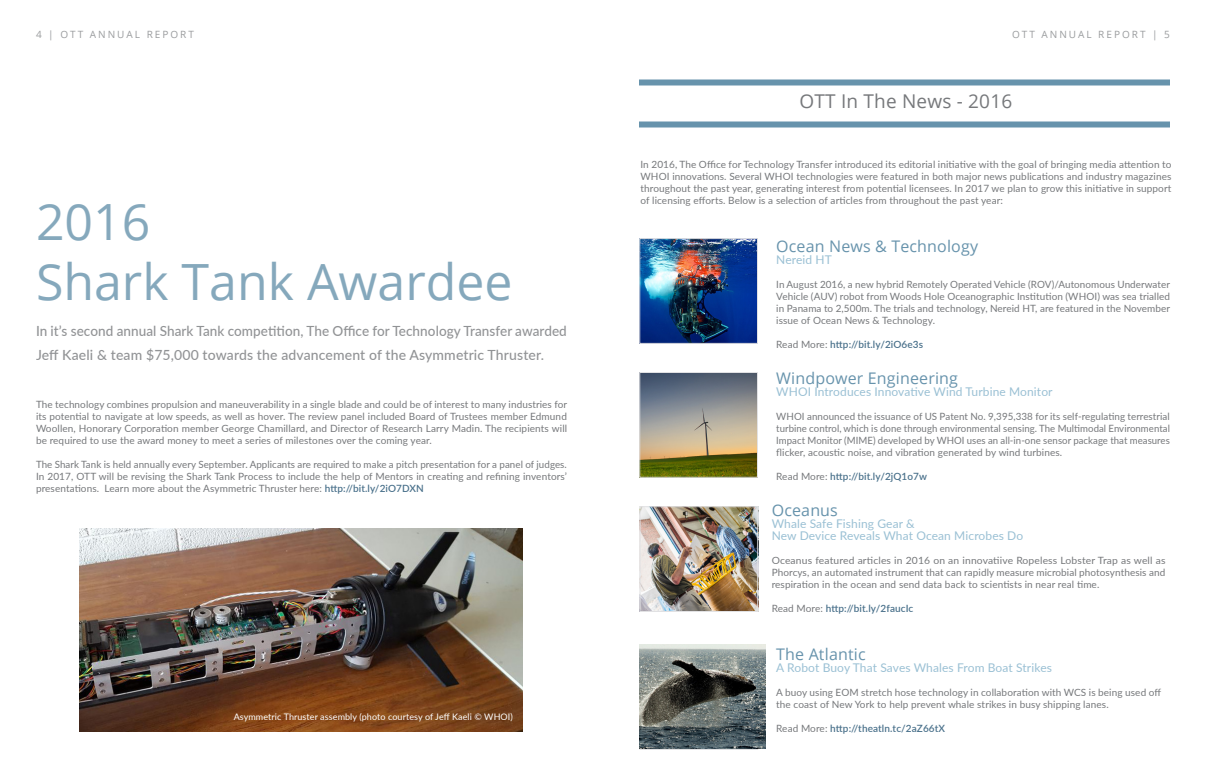
<style>
.page{position:relative;width:1206px;height:783px;background:#fff}
.page>*{position:absolute;margin:0;border:0;box-sizing:border-box;transform-origin:0 0}
.t1{font:50px/60px "Open Sans";color:#6793ac}
.Georgia_bold_italic{font:19px "Open Sans";letter-spacing:.01em;color:#76787b}
.t2{font:16px "Open Sans";letter-spacing:.01em;color:#6793ac}
.t3{font:500 14px/24px "Lato";letter-spacing:.005em;color:#76787b}
.t4{font:12px "Lato";letter-spacing:.01em;color:#9ac0d4}
.t5{font:10px/12px "Lato";letter-spacing:.01em;color:#76787b;text-align:justify}
.t6{font:600 10px "Lato";letter-spacing:.01em;color:#4a718b}
.Header_Master_page{font:10px "Open Sans";letter-spacing:.2em;color:#9a9c9e}
.t7{font:9px "Lato";letter-spacing:.01em;color:#fff}
.s1{font-weight:600;color:#4a718b}
.s2{font-weight:400;color:#76787b}
</style>
<div class="page">
<img style="left:642px;top:508px;width:114px;height:102px">
<div style="left:640px;top:506px;width:118px;height:106px;border:1px solid #e1e1e3"></div>
<img style="left:639px;top:644px;width:126px;height:105px">
<img style="left:641px;top:374px;width:115px;height:102px">
<div style="left:639px;top:372px;width:119px;height:106px;border:1px solid #e1e1e3"></div>
<img style="left:641px;top:240px;width:115px;height:102px">
<div style="left:639px;top:238px;width:119px;height:106px;border:1px solid #e1e1e3"></div>
<img style="left:79px;top:528px;width:443px;height:204px">
<div style="left:639px;top:80px;width:531px;height:6px;background:#6793ac"></div>
<div style="left:639px;top:122px;width:531px;height:6px;background:#6793ac"></div>
<p class="Header_Master_page" style="left:36px;top:27px;width:159px">4 | OTT ANNUAL REPORT</p>
<p class="Header_Master_page" style="left:1012px;top:27px;width:159px">OTT ANNUAL REPORT | 5</p>
<h1 class="t1" style="left:36px;top:191px;width:478px">2016<br>Shark Tank Awardee</h1>
<h3 class="t3" style="left:36px;top:318px;width:532px">In it’s second annual Shark Tank competition, The Office for Technology Transfer awarded<br>Jeff Kaeli &amp; team $75,000 towards the advancement of the Asymmetric Thruster.</h3>
<p class="t5" style="left:36px;top:398px;width:533px">The technology combines propulsion and maneuverability in a single blade and could be of interest to many industries for its potential to navigate at low speeds, as well as hover. The review panel included Board of Trustees member Edmund Woollen, Honorary Corporation member George Chamillard, and Director of Research Larry Madin. The recipients will be required to use the award money to meet a series of milestones over the coming year.</p>
<p class="t5" style="left:36px;top:458px;width:533px">The Shark Tank is held annually every September. Applicants are required to make a pitch presentation for a panel of judges.<br>In 2017, OTT will be revising the Shark Tank Process to include the help of Mentors in creating and refining inventors’ presentations. Learn more about the Asymmetric Thruster here: <span class="s1">http://bit.ly/2iO7DXN</span></p>
<p class="t7" style="left:234px;top:710px;width:281px">Asymmetric Thruster assembly (photo courtesy of Jeff Kaeli © WHOI)</p>
<p class="Georgia_bold_italic" style="left:800px;top:88px;width:214px">OTT In The News - 2016</p>
<p class="t5" style="left:640px;top:158px;width:532px">In 2016, The Office for Technology Transfer introduced its editorial initiative with the goal of bringing media attention to WHOI innovations. Several WHOI technologies were featured in both major news publications and industry magazines throughout the past year, generating interest from potential licensees. In 2017 we plan to grow this initiative in support of licensing efforts. Below is a selection of articles from throughout the past year:</p>
<p class="t2" style="left:776px;top:235px;width:203px">Ocean News &amp; Technology</p>
<p class="t4" style="left:776px;top:251px;width:57px">Nereid HT</p>
<p class="t5" style="left:776px;top:278px;width:395px">In August 2016, a new hybrid Remotely Operated Vehicle (ROV)/Autonomous Underwater Vehicle (AUV) robot from Woods Hole Oceanographic Institution (WHOI) was sea trialled in Panama to 2,500m. The trials and technology, Nereid HT, are featured in the November issue of Ocean News &amp; Technology.</p>
<p class="t6" style="left:776px;top:337px;width:148px"><span class="s2">Read More:</span> http://bit.ly/2iO6e3s</p>
<p class="t2" style="left:776px;top:367px;width:183px">Windpower Engineering</p>
<p class="t4" style="left:776px;top:383px;width:278px">WHOI Introduces Innovative Wind Turbine Monitor</p>
<p class="t5" style="left:776px;top:410px;width:395px">WHOI announced the issuance of US Patent No. 9,395,338 for its self-regulating terrestrial turbine control, which is done through environmental sensing. The Multimodal Environmental Impact Monitor (MIME) developed by WHOI uses an all-in-one sensor package that measures flicker, acoustic noise, and vibration generated by wind turbines.</p>
<p class="t6" style="left:776px;top:469px;width:152px"><span class="s2">Read More:</span> http://bit.ly/2jQ1o7w</p>
<p class="t2" style="left:772px;top:499px;width:68px">Oceanus</p>
<p class="t4" style="left:772px;top:515px;width:145px">Whale Safe Fishing Gear &amp;</p>
<p class="t4" style="left:772px;top:527px;width:253px">New Device Reveals What Ocean Microbes Do</p>
<p class="t5" style="left:772px;top:554px;width:395px">Oceanus featured articles in 2016 on an innovatiive Ropeless Lobster Trap as well as Phorcys, an automated instrument that can rapidly measure microbial photosynthesis and respiration in the ocean and send data back to scientists in near real time.</p>
<p class="t6" style="left:772px;top:601px;width:143px"><span class="s2">Read More:</span> http://bit.ly/2faucIc</p>
<p class="t2" style="left:776px;top:643px;width:91px">The Atlantic</p>
<p class="t4" style="left:776px;top:659px;width:277px">A Robot Buoy That Saves Whales From Boat Strikes</p>
<p class="t5" style="left:776px;top:686px;width:386px">A buoy using EOM stretch hose technology in collaboration with WCS is being used off the coast of New York to help prevent whale strikes in busy shipping lanes.</p>
<p class="t6" style="left:776px;top:721px;width:170px"><span class="s2">Read More:</span> http://theatln.tc/2aZ66tX</p>
</div>
